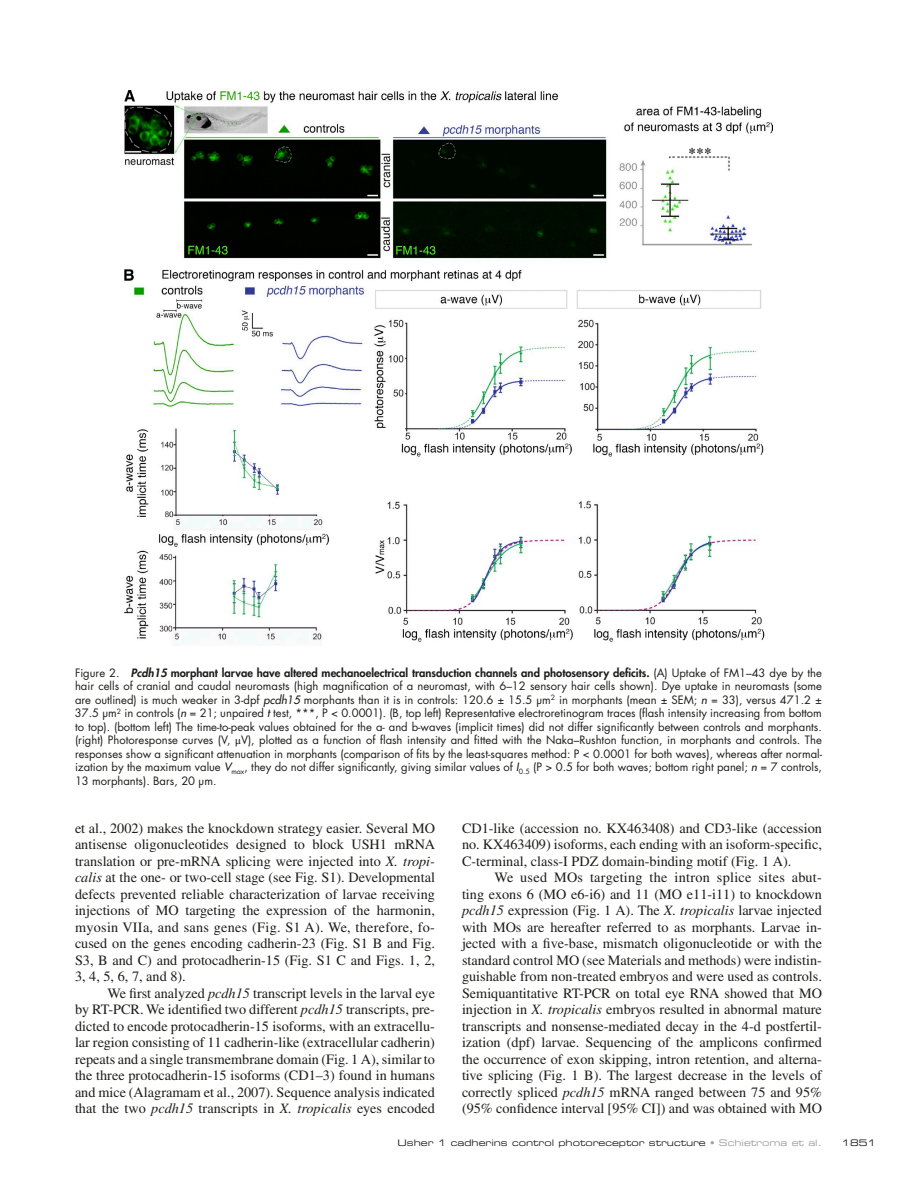
<style>
.page{position:relative;width:918px;height:1188px;background:#fff}
.page>*{position:absolute;margin:0;border:0;box-sizing:border-box;transform-origin:0 0}
.t1{font:14.25px/16.5px "Times LT Std";color:#1d1d1b;text-align:justify}
.t2{font:11.25px/13.5px "Futura Std";color:#1d1d1b;text-align:justify}
.t3{font:9px "Eurostile LT Std Ex 2";color:#1d1d1b}
.s1{font-weight:800;font-style:italic}
.s2{font-weight:800}
.s3{font-weight:500;font-style:italic}
.s4{font-family:"STIX General"}
.s5{font-style:italic}
.s6{color:#9d9d9d}
</style>
<div class="page">
<img style="left:124px;top:90px;width:649px;height:555px">
<p class="t2" style="left:75px;top:666px;width:749px">Figure 2. <span class="s1">Pcdh15</span> <span class="s2">morphant larvae have altered mechanoelectrical transduction channels and photosensory deficits.</span> (A) Uptake of FM1–43 dye by the hair cells of cranial and caudal neuromasts (high magnification of a neuromast, with 6–12 sensory hair cells shown). Dye uptake in neuromasts (some are outlined) is much weaker in 3-dpf <span class="s3">pcdh15</span> morphants than it is in controls: 120.6 ± 15.5 µm<sup>2</sup> in morphants (mean ± SEM; <span class="s3">n</span> = 33), versus 471.2 ± 37.5 µm<sup>2</sup> in controls (<span class="s3">n</span> = 21; unpaired <span class="s3">t</span> test, ***, P &lt; 0.0001). (B, top left) Representative electroretinogram traces (flash intensity increasing from bottom to top). (bottom left) The time-to-peak values obtained for the a- and b-waves (implicit times) did not differ significantly between controls and morphants. (right) Photoresponse curves (V, <span class="s4">μ</span>V), plotted as a function of flash intensity and fitted with the Naka–Rushton function, in morphants and controls. The responses show a significant attenuation in morphants (comparison of fits by the least-squares method: P &lt; 0.0001 for both waves), whereas after normal&shy;ization by the maximum value <span class="s3">V</span><sub>max</sub>, they do not differ significantly, giving similar values of <span class="s3">I</span><sub>0.5</sub> (P &gt; 0.5 for both waves; bottom right panel; <span class="s3">n</span> = 7 controls, 13 morphants). Bars, 20 µm.</p>
<p class="t1" style="left:75px;top:819px;width:362px">et al., 2002) makes the knockdown strategy easier. Several MO antisense oligonucleotides designed to block USH1 mRNA translation or pre-mRNA splicing were injected into <span class="s5">X. tropi&shy;calis</span> at the one- or two-cell stage (see Fig. S1). Developmental defects prevented reliable characterization of larvae receiving injections of MO targeting the expression of the harmonin, myosin VIIa, and sans genes (Fig. S1 A). We, therefore, fo&shy;cused on the genes encoding cadherin-23 (Fig. S1 B and Fig.<br>S3, B and C) and protocadherin-15 (Fig. S1 C and Figs. 1, 2, 3, 4, 5, 6, 7, and 8).</p>
<p class="t1" style="left:75px;top:984px;width:362px;text-indent:32px">We first analyzed <span class="s5">pcdh15</span> transcript levels in the larval eye by RT-PCR. We identified two different <span class="s5">pcdh15</span> transcripts, pre&shy;dicted to encode protocadherin-15 isoforms, with an extracellu&shy;lar region consisting of 11 cadherin-like (extracellular cadherin) repeats and a single transmembrane domain (Fig. 1 A), similar to the three protocadherin-15 isoforms (CD1–3) found in humans and mice (Alagramam et al., 2007). Sequence analysis indicated that the two <span class="s5">pcdh15</span> transcripts in <span class="s5">X. tropicalis</span> eyes encoded</p>
<p class="t1" style="left:462px;top:819px;width:362px">CD1-like (accession no. KX463408) and CD3-like (accession no. KX463409) isoforms, each ending with an isoform-specific, C-terminal, class-I PDZ domain-binding motif (Fig. 1 A).</p>
<p class="t1" style="left:462px;top:869px;width:362px;text-indent:32px">We used MOs targeting the intron splice sites abut&shy;ting exons 6 (MO e6-i6) and 11 (MO e11-i11) to knockdown <span class="s5">pcdh15</span> expression (Fig. 1 A). The <span class="s5">X. tropicalis</span> larvae injected with MOs are hereafter referred to as morphants. Larvae in&shy;jected with a five-base, mismatch oligonucleotide or with the standard control MO (see Materials and methods) were indistin&shy;guishable from non-treated embryos and were used as controls.<br>Semiquantitative RT-PCR on total eye RNA showed that MO injection in <span class="s5">X. tropicalis</span> embryos resulted in abnormal mature transcripts and nonsense-mediated decay in the 4-d postfertil&shy;ization (dpf) larvae. Sequencing of the amplicons confirmed the occurrence of exon skipping, intron retention, and alterna&shy;tive splicing (Fig. 1 B). The largest decrease in the levels of correctly spliced <span class="s5">pcdh15</span> mRNA ranged between 75 and 95% (95% confidence interval [95% CI]) and was obtained with MO</p>
<p class="t3" style="left:398px;top:1136px;width:426px">Usher 1 cadherins control photoreceptor structure <span class="s6">• Schietroma et al.</span></p>
<p class="t3" style="left:841px;top:1136px;width:36px">1851</p>
</div>
